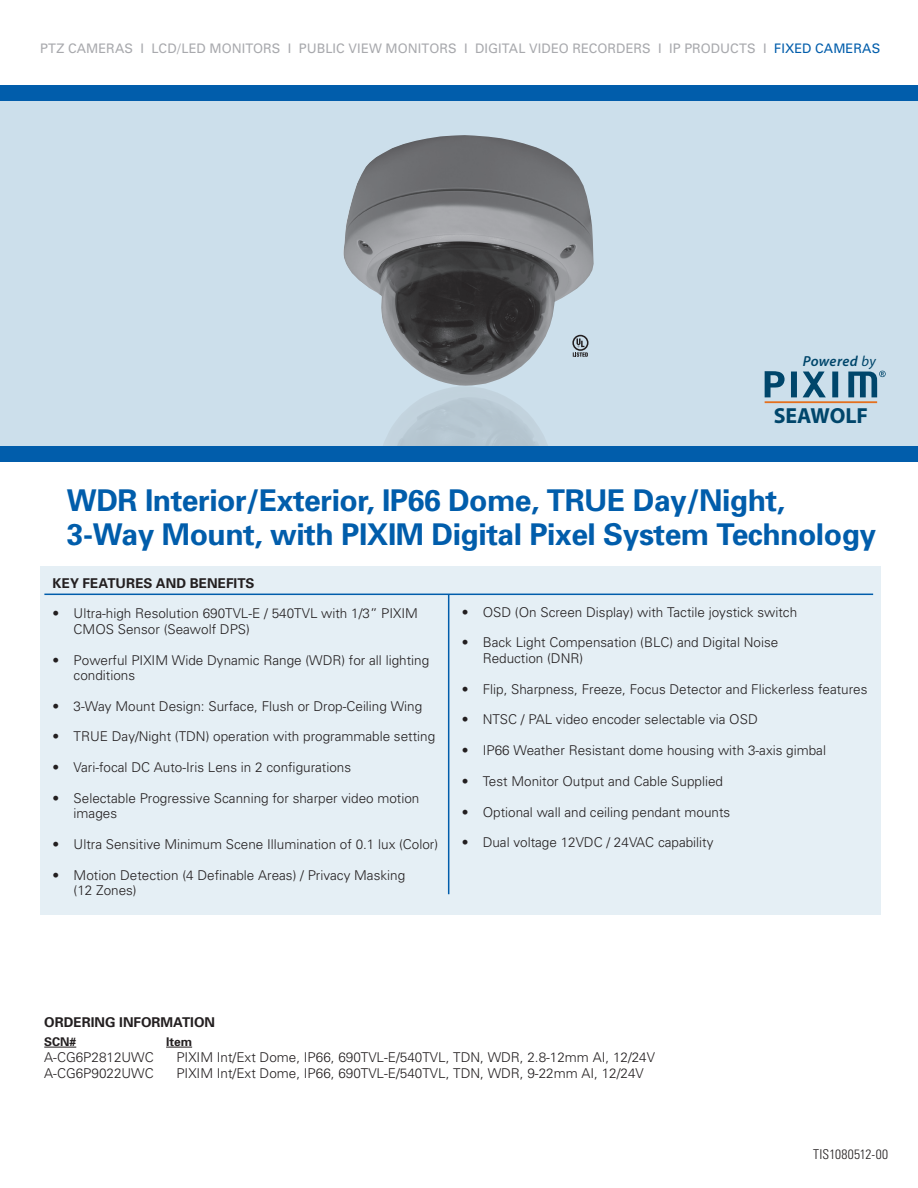
<style>
.page{position:relative;width:918px;height:1188px;background:#fff}
.page>*{position:absolute;margin:0;border:0;box-sizing:border-box;transform-origin:0 0}
.t1{font:700 30px/34.5px "Univers";letter-spacing:-.015em;color:#015dab}
.t2{font:700 21.9px "Myriad Pro";color:#00466b}
.t3{font:italic 600 14.55px "Myriad Pro";letter-spacing:.02em;color:#00466b}
.t4{font:300 13.5px/15.3px "Univers";color:#231f20}
.t5{font:700 13.5px "Univers";color:#231f20}
.t6{font:300 condensed 13.5px "Univers";letter-spacing:.015em;color:#231f20}
.t7{font:13.2px "Univers";letter-spacing:.005em;color:#a8a9ad}
.t8{font:700 12px "Univers";color:#231f20}
.s1{color:#015dab}
.s2{font-weight:400}
</style>
<div class="page">
<div style="left:0;top:100px;width:918px;height:347px;background:#ccdfeb"></div>
<div style="left:40px;top:566px;width:840px;height:349px;background:#e5eff5"></div>
<hr style="left:44px;top:594px;width:829px;height:1px;background:#015dab">
<hr style="left:44px;top:1047px;width:32px;height:1px;background:#231f20">
<svg style="left:166px;top:1047px;width:26px;height:1px"></svg>
<hr style="left:448px;top:594px;width:1px;height:300px;background:#015dab">
<div style="left:0;top:85px;width:918px;height:15px;background:#015dab"></div>
<svg style="left:832px;top:372px;width:6px;height:25px"></svg>
<svg style="left:791px;top:372px;width:6px;height:25px"></svg>
<svg style="left:765px;top:371px;width:20px;height:26px"></svg>
<svg style="left:803px;top:372px;width:23px;height:25px"></svg>
<svg style="left:848px;top:371px;width:38px;height:26px"></svg>
<hr style="left:765px;top:401px;width:112px;height:2px;background:#e4701e">
<img style="left:344px;top:135px;width:250px;height:251px">
<img style="left:380px;top:386px;width:171px;height:61px">
<div style="left:0;top:447px;width:918px;height:15px;background:#015dab"></div>
<p class="t7" style="left:40px;top:41px;width:842px">PTZ CAMERAS I LCD/LED MONITORS I PUBLIC VIEW MONITORS I DIGITAL VIDEO RECORDERS I IP PRODUCTS I <span class="s1">FIXED CAMERAS</span></p>
<p class="t3" style="left:803px;top:352px;width:75px">Powered <span class="s2">by</span></p>
<p class="t2" style="left:774px;top:401px;width:96px">SEAWOLF</p>
<p class="t1" style="left:67px;top:483px;width:811px">WDR Interior/Exterior, IP66 Dome, TRUE Day/Night,<br>3-Way Mount, with PIXIM Digital Pixel System Technology</p>
<p class="t5" style="left:53px;top:575px;width:204px">KEY FEATURES AND BENEFITS</p>
<p class="t4" style="left:74px;top:606px;width:346px;text-indent:-21px">• Ultra-high Resolution 690TVL-E / 540TVL with 1/3” PIXIM<br>CMOS Sensor (Seawolf DPS)</p>
<p class="t4" style="left:74px;top:652px;width:357px;text-indent:-21px">• Powerful PIXIM Wide Dynamic Range (WDR) for all lighting conditions</p>
<p class="t4" style="left:53px;top:698px;width:371px">• 3-Way Mount Design: Surface, Flush or Drop-Ceiling Wing</p>
<p class="t4" style="left:53px;top:729px;width:384px">• TRUE Day/Night (TDN) operation with programmable setting</p>
<p class="t4" style="left:53px;top:760px;width:300px">• Vari-focal DC Auto-Iris Lens in 2 configurations</p>
<p class="t4" style="left:74px;top:790px;width:347px;text-indent:-21px">• Selectable Progressive Scanning for sharper video motion images</p>
<p class="t4" style="left:53px;top:837px;width:387px">• Ultra Sensitive Minimum Scene Illumination of 0.1 lux (Color)</p>
<p class="t4" style="left:53px;top:867px;width:354px">• Motion Detection (4 Definable Areas) / Privacy Masking</p>
<p class="t4" style="left:74px;top:883px;width:65px">(12 Zones)</p>
<p class="t4" style="left:462px;top:604px;width:337px">• OSD (On Screen Display) with Tactile joystick switch</p>
<p class="t4" style="left:462px;top:635px;width:318px">• Back Light Compensation (BLC) and Digital Noise</p>
<p class="t4" style="left:483px;top:650px;width:102px">Reduction (DNR)</p>
<p class="t4" style="left:462px;top:681px;width:407px">• Flip, Sharpness, Freeze, Focus Detector and Flickerless features</p>
<p class="t4" style="left:462px;top:712px;width:298px">• NTSC / PAL video encoder selectable via OSD</p>
<p class="t4" style="left:462px;top:743px;width:366px">• IP66 Weather Resistant dome housing with 3-axis gimbal</p>
<p class="t4" style="left:462px;top:773px;width:263px">• Test Monitor Output and Cable Supplied</p>
<p class="t4" style="left:462px;top:804px;width:270px">• Optional wall and ceiling pendant mounts</p>
<p class="t4" style="left:462px;top:835px;width:253px">• Dual voltage 12VDC / 24VAC capability</p>
<p class="t5" style="left:44px;top:1014px;width:172px">ORDERING INFORMATION</p>
<p class="t8" style="left:44px;top:1034px;width:34px">SCN#</p>
<p class="t8" style="left:166px;top:1034px;width:28px">Item</p>
<p class="t4" style="left:44px;top:1050px;width:111px">A-CG6P2812UWC</p>
<p class="t4" style="left:176px;top:1050px;width:480px">PIXIM Int/Ext Dome, IP66, 690TVL-E/540TVL, TDN, WDR, 2.8-12mm AI, 12/24V</p>
<p class="t4" style="left:44px;top:1066px;width:111px">A-CG6P9022UWC</p>
<p class="t4" style="left:176px;top:1066px;width:469px">PIXIM Int/Ext Dome, IP66, 690TVL-E/540TVL, TDN, WDR, 9-22mm AI, 12/24V</p>
<p class="t6" style="left:813px;top:1146px;width:76px">TIS1080512-00</p>
</div>
